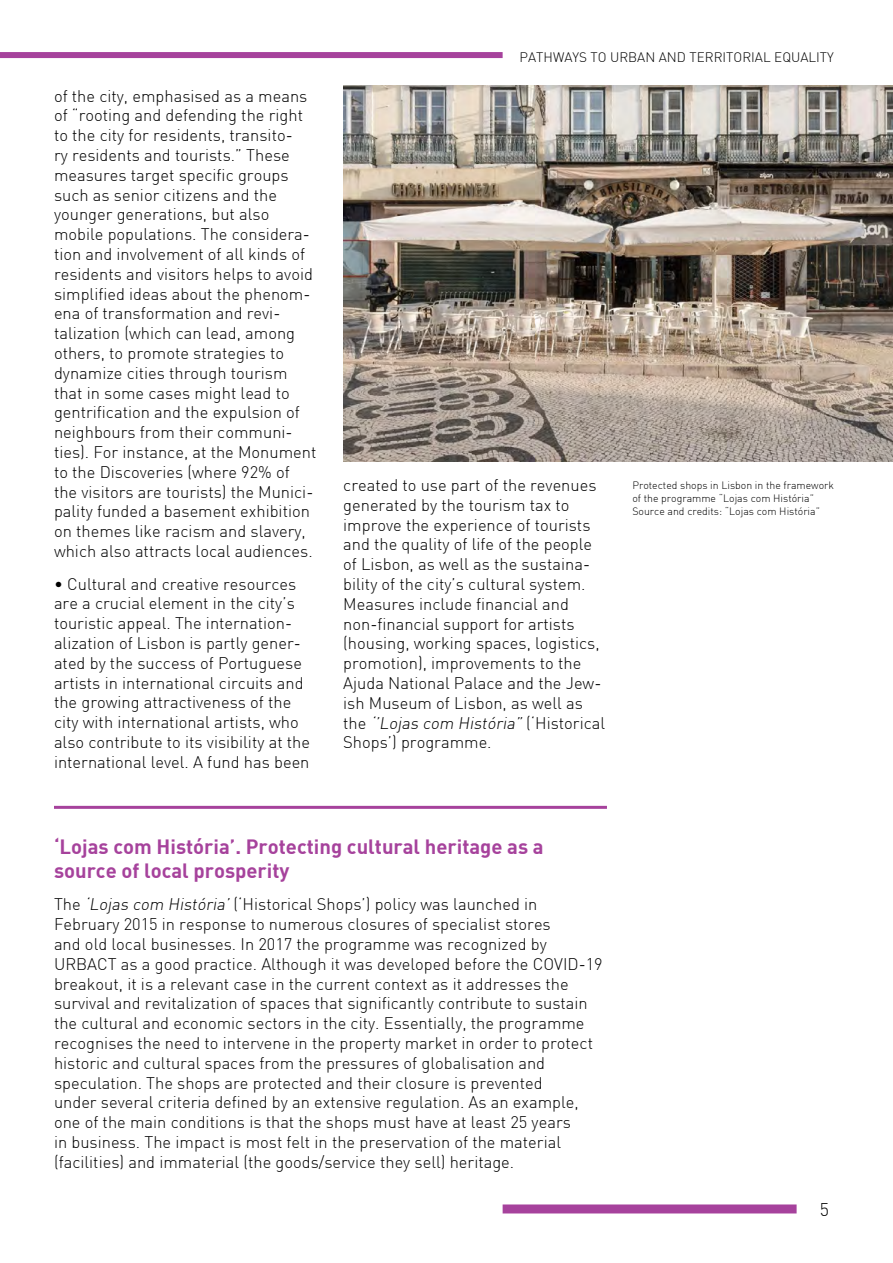
<style>
.page{position:relative;width:893px;height:1263px;background:#fff}
.page>*{position:absolute;margin:0;border:0;box-sizing:border-box;transform-origin:0 0}
.t1{font:700 20.25px/24px "DIN";color:#a6429c}
.t2{font:300 18px "DIN";color:#000}
.t3{font:300 16.5px/19.8px "DIN";color:#000}
.t4{font:300 13.5px "DIN";color:#000}
.t5{font:300 10.5px/12.6px "DIN";color:#000}
.s1{font-style:italic}
</style>
<div class="page">
<div style="left:0;top:52px;width:503px;height:6px;background:#a6429c"></div>
<div style="left:503px;top:1204px;width:294px;height:9px;background:#a6429c"></div>
<hr style="left:54px;top:806px;width:553px;height:3px;background:#a6429c">
<img style="left:343px;top:86px;width:550px;height:375px">
<p class="t3" style="left:54px;top:85px;width:264px">of the city, emphasised as a means of “rooting and defending the right to the city for residents, transito-<br>ry residents and tourists.” These measures target specific groups such as senior citizens and the younger generations, but also mobile populations. The considera&shy;tion and involvement of all kinds of residents and visitors helps to avoid simplified ideas about the phenom&shy;ena of transformation and revi&shy;talization (which can lead, among others, to promote strategies to dynamize cities through tourism that in some cases might lead to gentrification and the expulsion of neighbours from their communi&shy;ties). For instance, at the Monument to the Discoveries (where 92% of the visitors are tourists) the Munici&shy;pality funded a basement exhibition on themes like racism and slavery, which also attracts local audiences.</p>
<p class="t3" style="left:54px;top:573px;width:258px">• Cultural and creative resources are a crucial element in the city’s touristic appeal. The internation&shy;alization of Lisbon is partly gener&shy;ated by the success of Portuguese artists in international circuits and the growing attractiveness of the city with international artists, who also contribute to its visibility at the international level. A fund has been</p>
<p class="t4" style="left:520px;top:49px;width:316px">PATHWAYS TO URBAN AND TERRITORIAL EQUALITY</p>
<p class="t3" style="left:343px;top:475px;width:264px">created to use part of the revenues generated by the tourism tax to improve the experience of tourists and the quality of life of the people of Lisbon, as well as the sustaina&shy;bility of the city’s cultural system.<br>Measures include financial and non-financial support for artists (housing, working spaces, logistics, promotion), improvements to the Ajuda National Palace and the Jew&shy;ish Museum of Lisbon, as well as<br>t h e <span class="s1">‘’Lojas com História”</span> ( ‘ H i st o ri ca l Shops’) programme.</p>
<p class="t5" style="left:632px;top:479px;width:203px">Protected shops in Lisbon in the framework of the programme “Lojas com História”<br>Source and credits: “Lojas com História”</p>
<p class="t1" style="left:54px;top:833px;width:491px">‘Lojas com História’. Protecting cultural heritage as a source of local prosperity</p>
<p class="t3" style="left:54px;top:894px;width:550px">The <span class="s1">‘Lojas com História’</span> (‘Historical Shops’) policy was launched in February 2015 in response to numerous closures of specialist stores<br>and old local businesses. In 2017 the programme was recognized by URBACT as a good practice. Although it was developed before the COVID-19 breakout, it is a relevant case in the current context as it addresses the survival and revitalization of spaces that significantly contribute to sustain the cultural and economic sectors in the city. Essentially, the programme recognises the need to intervene in the property market in order to protect historic and cultural spaces from the pressures of globalisation and speculation. The shops are protected and their closure is prevented<br>under several criteria defined by an extensive regulation. As an example, one of the main conditions is that the shops must have at least 25 years<br>in business. The impact is most felt in the preservation of the material (facilities) and immaterial (the goods/service they sell) heritage.</p>
<p class="t2" style="left:820px;top:1198px;width:11px">5</p>
</div>
